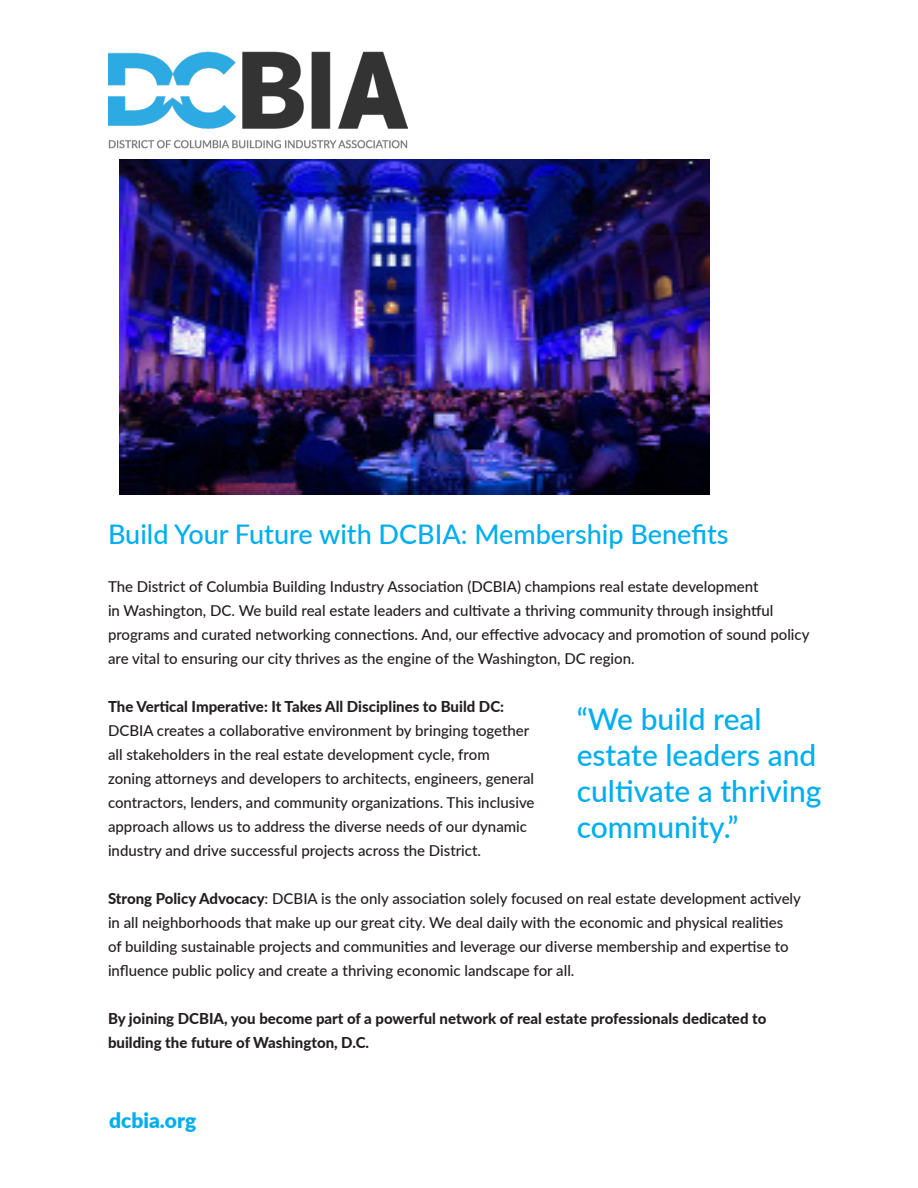
<style>
.page{position:relative;width:918px;height:1188px;background:#fff}
.page>*{position:absolute;margin:0;border:0;box-sizing:border-box;transform-origin:0 0}
.t1{font:500 30px/36px "Lato";color:#00aeef}
.t2{font:500 27px "Lato";color:#00aeef}
.t3{font:900 21px "Lato";color:#00aeef}
.t4{font:500 15px/24px "Lato";color:#231f20}
.t5{font:800 15px/24px "Lato";color:#231f20}
.s1{font-weight:800}
</style>
<div class="page">
<img style="left:108px;top:52px;width:300px;height:96px">
<img style="left:120px;top:160px;width:589px;height:334px">
<p class="t2" style="left:108px;top:515px;width:622px">Build Your Future with DCBIA: Membership Benefits</p>
<p class="t4" style="left:108px;top:574px;width:703px">The District of Columbia Building Industry Association (DCBIA) champions real estate development<br>in Washington, DC. We build real estate leaders and cultivate a thriving community through insightful programs and curated networking connections. And, our effective advocacy and promotion of sound policy are vital to ensuring our city thrives as the engine of the Washington, DC region.</p>
<p class="t4" style="left:108px;top:694px;width:428px"><span class="s1">The Vertical Imperative: It Takes All Disciplines to Build DC:<br></span>DCBIA creates a collaborative environment by bringing together all stakeholders in the real estate development cycle, from zoning attorneys and developers to architects, engineers, general contractors, lenders, and community organizations. This inclusive approach allows us to address the diverse needs of our dynamic industry and drive successful projects across the District.</p>
<p class="t4" style="left:108px;top:886px;width:695px"><span class="s1">Strong Policy Advocacy</span>: DCBIA is the only association solely focused on real estate development actively in all neighborhoods that make up our great city. We deal daily with the economic and physical realities<br>of building sustainable projects and communities and leverage our diverse membership and expertise to influence public policy and create a thriving economic landscape for all.</p>
<p class="t5" style="left:108px;top:1006px;width:660px">By joining DCBIA, you become part of a powerful network of real estate professionals dedicated to building the future of Washington, D.C.</p>
<p class="t1" style="left:577px;top:700px;width:246px">“We build real estate leaders and cultivate a thriving community.”</p>
<h3 class="t3" style="left:109px;top:1105px;width:89px">dcbia.org</h3>
</div>
